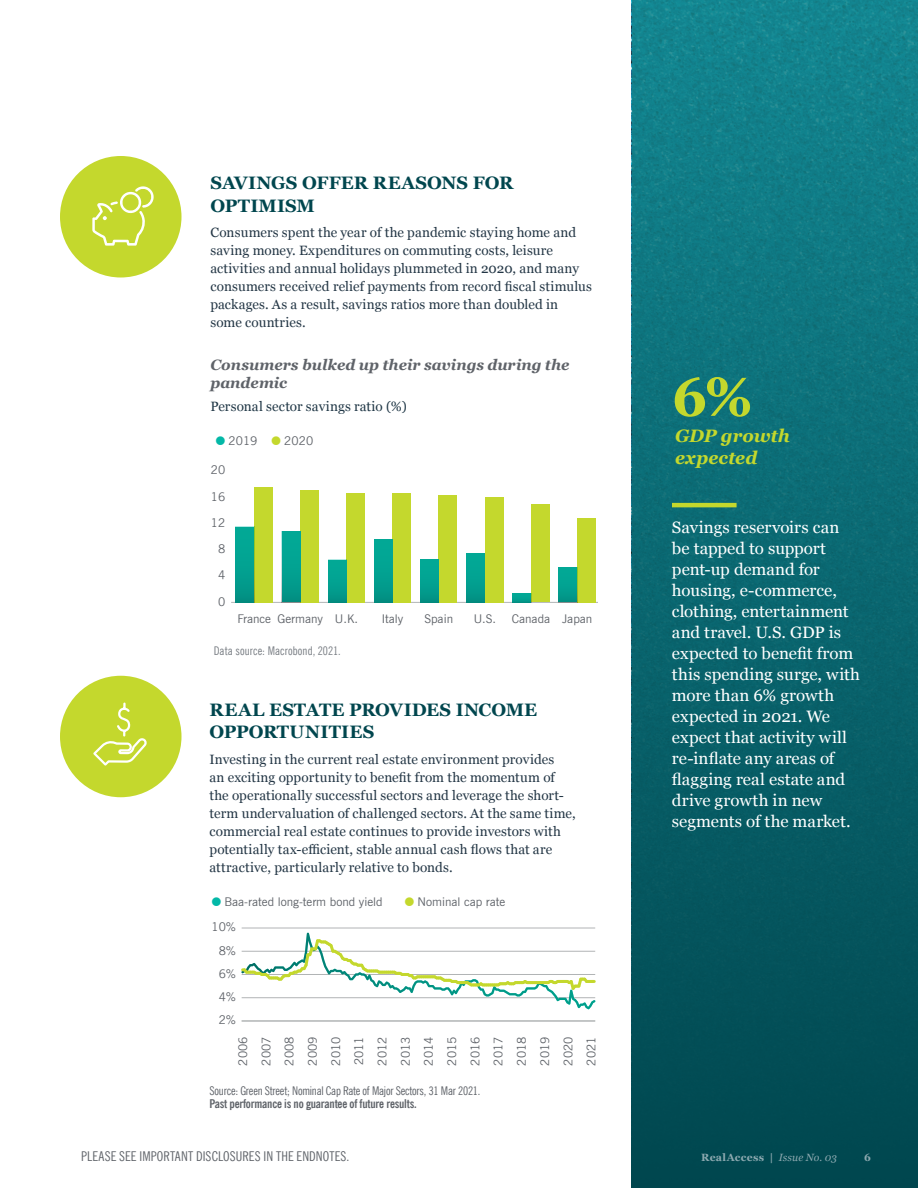
<style>
.page{position:relative;width:918px;height:1188px;background:#fff}
.page>*{position:absolute;margin:0;border:0;box-sizing:border-box;transform-origin:0 0}
.t1{font:700 54.45px "Georgia";color:#c4d82d}
.t2{font:700 18px/22.5px "Georgia";color:#00464e}
.t3{font:italic 700 18px/22.5px "Georgia";color:#c4d82d}
.t4{font:16.5px/21px "Georgia";color:#fff}
.Sub_section_title{font:italic 700 15px/18px "Georgia";letter-spacing:-.005em;color:#5f6369}
.Body_Copy{font:13.5px/18px "Georgia";letter-spacing:.01em;color:#233645}
.t5{font:condensed 13.5px "News Gothic BT";letter-spacing:.01em;color:#5f6369}
.t6{font:13.5px "Georgia";letter-spacing:.01em;color:#203746}
.t7{font:12px/23.2px "News Gothic BT";color:#5f6369;text-align:justify}
._8_pt_disclosure{font:condensed 12px/12.8px "News Gothic BT";letter-spacing:-.015em;color:#5f6369}
.t8{font:condensed 12px "News Gothic BT";letter-spacing:.01em;color:#787d83}
.t9{font:700 10.5px "Georgia";letter-spacing:.03em;color:#8ca9b0}
.t10{font:700 10.5px "Georgia Pro";color:#8ca9b0}
.s1{font-weight:700}
.s2{font-weight:400;font-style:italic}
</style>
<div class="page">
<div style="left:632px;top:0;width:286px;height:1188px;background:linear-gradient(to bottom,#148791,#00464e)"></div>
<hr style="left:672px;top:503px;width:65px;height:4px;background:#c4d82d">
<div style="left:60px;top:156px;width:122px;height:122px;background:#c4d82d;border-radius:50%"></div>
<div style="left:60px;top:676px;width:122px;height:121px;background:#c4d82d;border-radius:50%"></div>
<svg style="left:92px;top:186px;width:62px;height:60px"></svg>
<svg style="left:93px;top:702px;width:54px;height:64px"></svg>
<hr style="left:242px;top:928px;width:353px;height:1px;background:#b1b4b5">
<hr style="left:242px;top:1021px;width:353px;height:1px;background:#b1b4b5">
<svg style="left:241px;top:933px;width:355px;height:76px"></svg>
<hr style="left:231px;top:602px;width:366px;height:1px;background:#b1b4b5">
<div style="left:254px;top:487px;width:19px;height:115px;background:#c4d82d"></div>
<div style="left:300px;top:490px;width:19px;height:112px;background:#c4d82d"></div>
<div style="left:346px;top:493px;width:19px;height:109px;background:#c4d82d"></div>
<div style="left:393px;top:493px;width:18px;height:109px;background:#c4d82d"></div>
<div style="left:439px;top:495px;width:18px;height:107px;background:#c4d82d"></div>
<div style="left:485px;top:497px;width:18px;height:105px;background:#c4d82d"></div>
<div style="left:531px;top:505px;width:19px;height:97px;background:#c4d82d"></div>
<div style="left:577px;top:518px;width:19px;height:84px;background:#c4d82d"></div>
<div style="left:236px;top:527px;width:18px;height:75px;background:linear-gradient(to bottom,#02ad99,#029386)"></div>
<div style="left:282px;top:531px;width:18px;height:71px;background:linear-gradient(to bottom,#02ad99,#029386)"></div>
<div style="left:328px;top:560px;width:18px;height:42px;background:linear-gradient(to bottom,#02ad99,#029487)"></div>
<div style="left:374px;top:539px;width:19px;height:63px;background:linear-gradient(to bottom,#02ad99,#029486)"></div>
<div style="left:420px;top:559px;width:19px;height:43px;background:linear-gradient(to bottom,#02ad99,#029487)"></div>
<div style="left:466px;top:553px;width:19px;height:49px;background:linear-gradient(to bottom,#02ad99,#029486)"></div>
<div style="left:513px;top:593px;width:18px;height:9px;background:#02a493"></div>
<div style="left:559px;top:568px;width:18px;height:34px;background:linear-gradient(to bottom,#02ad99,#029587)"></div>
<p class="t2" style="left:210px;top:171px;width:304px">SAVINGS OFFER REASONS FOR<br>OPTIMISM</p>
<p class="Body_Copy" style="left:210px;top:223px;width:383px">Consumers spent the year of the pandemic staying home and saving money. Expenditures on commuting costs, leisure activities and annual holidays plummeted in 2020, and many consumers received relief payments from record fiscal stimulus packages. As a result, savings ratios more than doubled in some countries.</p>
<p class="Sub_section_title" style="left:210px;top:355px;width:361px">Consumers bulked up their savings during the pandemic</p>
<p class="t6" style="left:210px;top:396px;width:198px">Personal sector savings ratio (%)</p>
<p class="t7" style="left:229px;top:429px;width:30px">2019</p>
<p class="t7" style="left:284px;top:429px;width:30px">2020</p>
<p class="t7" style="left:211px;top:458px;width:16px">20</p>
<p class="t7" style="left:211px;top:485px;width:16px">16</p>
<p class="t7" style="left:211px;top:511px;width:16px">12</p>
<p class="t7" style="left:218px;top:537px;width:9px">8</p>
<p class="t7" style="left:218px;top:563px;width:9px">4</p>
<p class="t7" style="left:218px;top:590px;width:9px">0</p>
<p class="t7" style="left:237px;top:607px;width:122px">France Germany U.K.</p>
<p class="t7" style="left:382px;top:607px;width:23px">Italy</p>
<p class="t7" style="left:424px;top:607px;width:30px">Spain</p>
<p class="t7" style="left:474px;top:607px;width:24px">U.S.</p>
<p class="t7" style="left:512px;top:607px;width:82px">Canada Japan</p>
<p class="t8" style="left:214px;top:644px;width:128px">Data source: Macrobond, 2021.</p>
<p class="t2" style="left:210px;top:697px;width:329px">REAL ESTATE PROVIDES INCOME<br>OPPORTUNITIES</p>
<p class="Body_Copy" style="left:210px;top:750px;width:368px">Investing in the current real estate environment provides<br>an exciting opportunity to benefit from the momentum of the operationally successful sectors and leverage the short&shy;term undervaluation of challenged sectors. At the same time, commercial real estate continues to provide investors with potentially tax-efficient, stable annual cash flows that are attractive, particularly relative to bonds.</p>
<p class="t7" style="left:225px;top:890px;width:160px">Baa-rated long-term bond yield</p>
<p class="t7" style="left:418px;top:890px;width:89px">Nominal cap rate</p>
<p class="t7" style="left:211px;top:915px;width:26px">10%</p>
<p class="t7" style="left:219px;top:939px;width:19px">8%</p>
<p class="t7" style="left:219px;top:962px;width:19px">6%</p>
<p class="t7" style="left:219px;top:985px;width:19px">4%</p>
<p class="t7" style="left:219px;top:1008px;width:19px">2%</p>
<p class="t7" style="left:231px;top:1066px;width:31px;rotate:-90deg">2006<br>2007<br>2008<br>2009<br>2010<br>2011<br>2012<br>2013<br>2014<br>2015<br>2016<br>2017<br>2018<br>2019<br>2020<br>2021</p>
<p class="_8_pt_disclosure" style="left:210px;top:1084px;width:272px">Source: Green Street; Nominal Cap Rate of Major Sectors, 31 Mar 2021.<br><span class="s1">Past performance is no guarantee of future results.</span></p>
<p class="t5" style="left:81px;top:1148px;width:270px">PLEASE SEE IMPORTANT DISCLOSURES IN THE ENDNOTES.</p>
<p class="t1" style="left:672px;top:356px;width:82px">6%</p>
<p class="t3" style="left:675px;top:424px;width:116px">GDP growth expected</p>
<p class="t4" style="left:672px;top:516px;width:190px">Savings reservoirs can be tapped to support pent-up demand for housing, e-commerce, clothing, entertainment and travel. U.S. GDP is expected to benefit from this spending surge, with more than 6% growth expected in 2021. We expect that activity will re-inflate any areas of flagging real estate and drive growth in new segments of the market.</p>
<p class="t9" style="left:701px;top:1149px;width:137px">RealAccess | <span class="s2">Issue No. 03</span></p>
<p class="t10" style="left:864px;top:1151px;width:8px">6</p>
</div>
